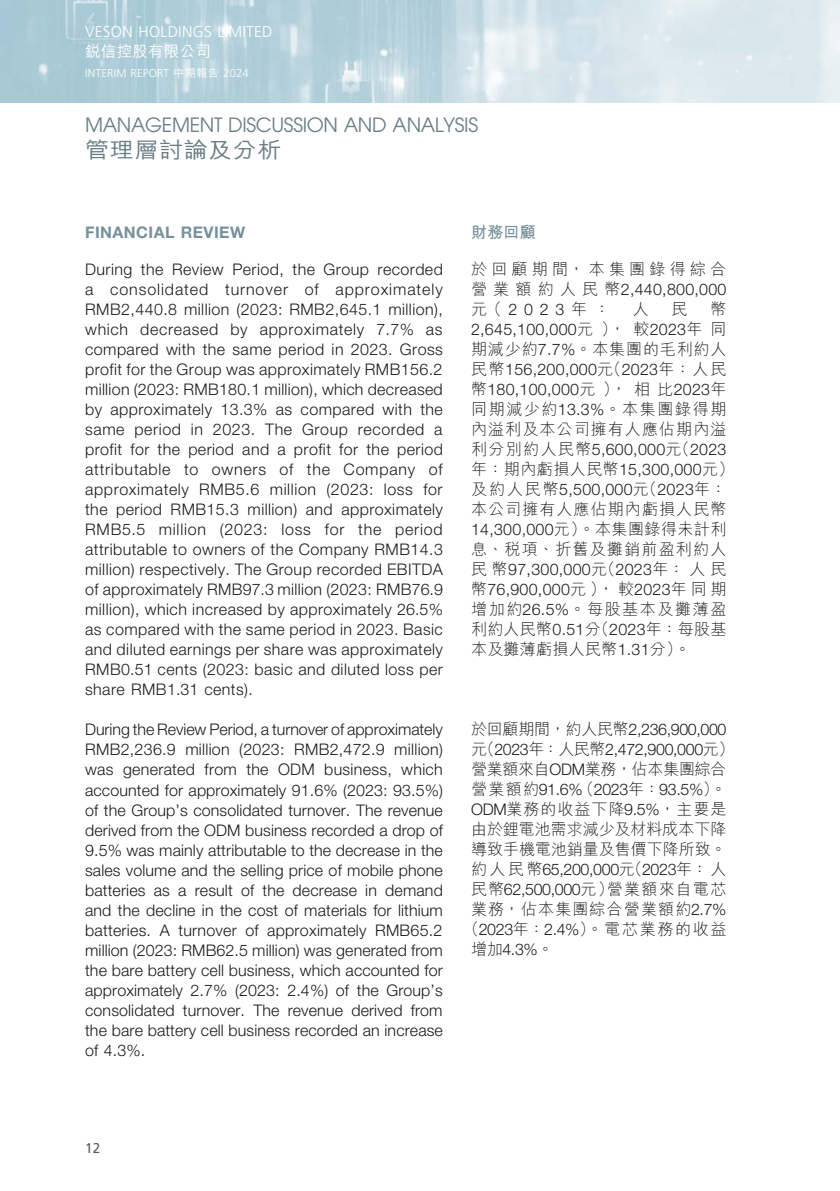
<style>
.page{position:relative;width:840px;height:1191px;background:#fff}
.page>*{position:absolute;margin:0;border:0;box-sizing:border-box;transform-origin:0 0}
.t1{font:500 22px "M Hei HK";letter-spacing:.015em;color:#6a7e86;scale:1.1 1}
.t2{font:19.6px "ITC Avant Garde Pro";letter-spacing:-.02em;color:#6a7e86}
.t3{font:300 16px/20px "Helvetica Neue LT Pro";letter-spacing:.015em;color:#1c1c1b}
.t4{font:300 16px/20px "M Hei HK";letter-spacing:.065em;color:#1c1c1b;text-align:justify}
.t5{font:300 16px/20px "Helvetica Neue LT Pro";letter-spacing:-.025em;color:#1c1c1b}
.t6{font:300 16px "M Hei HK";letter-spacing:.03em;color:#1c1c1b}
.t7{font:300 16px "M Hei HK";letter-spacing:-.02em;color:#1c1c1b}
.t8{font:700 16px "Helvetica Neue LT Pro";letter-spacing:.025em;color:#76919b}
.t9{font:300 16px "M Hei HK";letter-spacing:.265em;color:#1c1c1b}
.t10{font:700 16px "M Hei HK";color:#76919b}
.t11{font:300 15.6px "Frutiger LT Pro";letter-spacing:.015em;color:#fff}
.t12{font:500 15.6px "M Hei HK";letter-spacing:.015em;color:#fff}
.t13{font:14px "Frutiger LT Pro";color:#575756;scale:.95 1}
.t14{font:300 11.2px "Frutiger LT Pro";letter-spacing:.015em;color:#fff}
.s1{font-family:"M Hei HK";font-weight:500}
.s2{font-family:"M Hei HK"}
.s3{font-family:"Helvetica Neue LT Pro"}
</style>
<div class="page">
<img style="left:0;top:0;width:839px;height:102px">
<p class="t11" style="left:85px;top:22px;width:189px">VESON HOLDINGS LIMITED</p>
<p class="t14" style="left:85px;top:66px;width:165px">INTERIM REPORT <span class="s1">中期報告</span> 2024</p>
<p class="t12" style="left:85px;top:40px;width:127px">銳信控股有限公司</p>
<p class="t2" style="left:85px;top:113px;width:394px">MANAGEMENT DISCUSSION AND ANALYSIS</p>
<h1 class="t1" style="left:85px;top:134px;width:180px">管理層討論及分析</h1>
<p class="t8" style="left:85px;top:223px;width:161px">FINANCIAL REVIEW</p>
<p class="t3" style="left:85px;top:259px;width:359px;text-align:justify">During the Review Period, the Group recorded a consolidated turnover of approximately RMB2,440.8 million (2023: RMB2,645.1 million), which decreased by approximately 7.7% as compared with the same period in 2023. Gross profit for the Group was approximately RMB156.2 million (2023: RMB180.1 million), which decreased by approximately 13.3% as compared with the same period in 2023. The Group recorded a profit for the period and a profit for the period attributable to owners of the Company of approximately RMB5.6 million (2023: loss for the period RMB15.3 million) and approximately RMB5.5 million (2023: loss for the period attributable to owners of the Company RMB14.3 million) respectively. The Group recorded EBITDA of approximately RMB97.3 million (2023: RMB76.9 million), which increased by approximately 26.5% as compared with the same period in 2023. Basic and diluted earnings per share was approximately RMB0.51 cents (2023: basic and diluted loss per share RMB1.31 cents).</p>
<p class="t3" style="left:85px;top:719px;width:359px;text-align:justify">During the Review Period, a turnover of approximately RMB2,236.9 million (2023: RMB2,472.9 million) was generated from the ODM business, which accounted for approximately 91.6% (2023: 93.5%) of the Group’s consolidated turnover. The revenue derived from the ODM business recorded a drop of 9.5% was mainly attributable to the decrease in the sales volume and the selling price of mobile phone batteries as a result of the decrease in demand and the decline in the cost of materials for lithium batteries. A turnover of approximately RMB65.2 million (2023: RMB62.5 million) was generated from the bare battery cell business, which accounted for approximately 2.7% (2023: 2.4%) of the Group’s consolidated turnover. The revenue derived from the bare battery cell business recorded an increase of 4.3%.</p>
<p class="t10" style="left:471px;top:221px;width:66px">財務回顧</p>
<p class="t9" style="left:471px;top:258px;width:257px">於回顧期間，本集團錄得綜合</p>
<p class="t3" style="left:471px;top:279px;width:257px"><span class="s2">營業額約人民幣</span>2,440,800,000</p>
<p class="t4" style="left:471px;top:299px;width:140px">元（<span class="s3">2023</span>年：</p>
<p class="t4" style="left:632px;top:299px;width:17px">人</p>
<p class="t4" style="left:671px;top:299px;width:17px">民</p>
<p class="t4" style="left:710px;top:299px;width:17px">幣</p>
<p class="t3" style="left:471px;top:319px;width:257px">2,645,100,000<span class="s2">元），較</span>2023<span class="s2">年同</span></p>
<p class="t4" style="left:471px;top:339px;width:257px">期減少約<span class="s3">7.7%</span>。本集團的毛利約人</p>
<p class="t3" style="left:471px;top:359px;width:257px"><span class="s2">民幣</span>156,200,000<span class="s2">元（</span>2023<span class="s2">年：人民幣</span>180,100,000<span class="s2">元），相比</span>2023<span class="s2">年</span></p>
<p class="t4" style="left:471px;top:399px;width:257px">同期減少約<span class="s3">13.3%</span>。本集團錄得期內溢利及本公司擁有人應佔期內溢</p>
<p class="t3" style="left:471px;top:439px;width:257px"><span class="s2">利分別約人民幣</span>5,600,000<span class="s2">元（</span>2023</p>
<p class="t6" style="left:471px;top:458px;width:265px">年：期內虧損人民幣<span class="s3">15,300,000</span>元）</p>
<p class="t3" style="left:471px;top:479px;width:257px"><span class="s2">及約人民幣</span>5,500,000<span class="s2">元（</span>2023<span class="s2">年：</span></p>
<p class="t4" style="left:471px;top:499px;width:257px">本公司擁有人應佔期內虧損人民幣<span class="s3">14,300,000</span>元）。本集團錄得未計利息、稅項、折舊及攤銷前盈利約人</p>
<p class="t3" style="left:471px;top:559px;width:257px"><span class="s2">民幣</span>97,300,000<span class="s2">元（</span>2023<span class="s2">年：人民幣</span>76,900,000<span class="s2">元），較</span>2023<span class="s2">年同期</span></p>
<p class="t4" style="left:471px;top:599px;width:257px">增加約<span class="s3">26.5%</span>。每股基本及攤薄盈利約人民幣<span class="s3">0.51</span>分（<span class="s3">2023</span>年：每股基本及攤薄虧損人民幣<span class="s3">1.31</span>分）。</p>
<p class="t5" style="left:471px;top:719px;width:265px"><span class="s2">於回顧期間，約人民幣</span>2,236,900,000<span class="s2">元（</span>2023<span class="s2">年：人民幣</span>2,472,900,000<span class="s2">元）</span></p>
<p class="t7" style="left:471px;top:758px;width:257px">營業額來自<span class="s3">ODM</span>業務，佔本集團綜合</p>
<p class="t3" style="left:471px;top:779px;width:257px"><span class="s2">營業額約</span>91.6%<span class="s2">（</span>2023<span class="s2">年：</span>93.5%<span class="s2">）。</span></p>
<p class="t4" style="left:471px;top:799px;width:257px"><span class="s3">ODM</span>業務的收益下降<span class="s3">9.5%</span>，主要是由於鋰電池需求減少及材料成本下降導致手機電池銷量及售價下降所致。</p>
<p class="t5" style="left:471px;top:859px;width:257px"><span class="s2">約人民幣</span>65,200,000<span class="s2">元（</span>2023<span class="s2">年：人</span></p>
<p class="t4" style="left:463px;top:879px;width:265px;text-align:center">民幣<span class="s3">62,500,000</span>元）營業額來自電芯業務，佔本集團綜合營業額約<span class="s3">2.7%</span>（<span class="s3">2023</span>年：<span class="s3">2.4%</span>）。電芯業務的收益</p>
<p class="t3" style="left:471px;top:939px;width:84px"><span class="s2">增加</span>4.3%<span class="s2">。</span></p>
<p class="t13" style="left:85px;top:1140px;width:17px">12</p>
</div>
